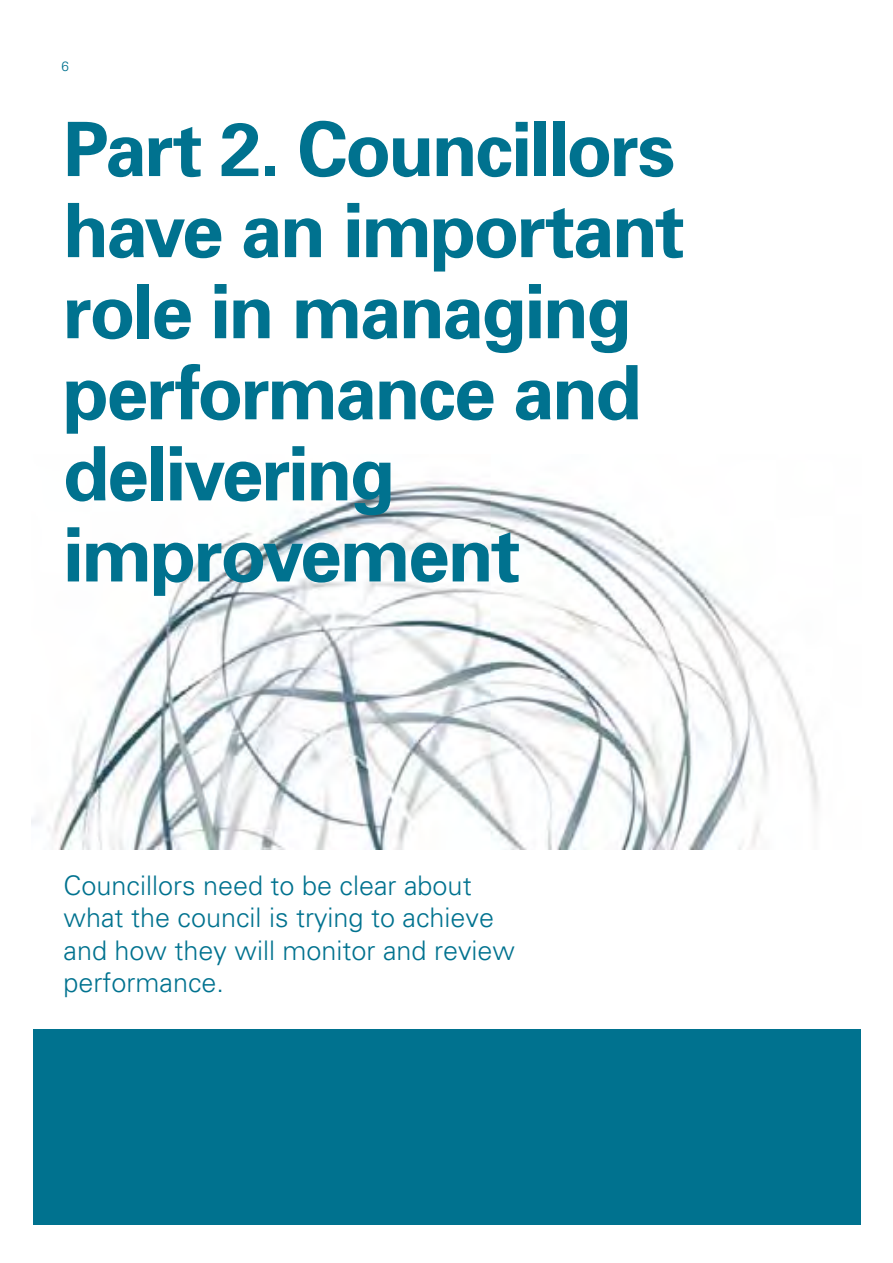
<style>
.page{position:relative;width:893px;height:1263px;background:#fff}
.page>*{position:absolute;margin:0;border:0;box-sizing:border-box;transform-origin:0 0}
.Chapter_heading{font:700 75px/81px "Univers";letter-spacing:-.035em;color:#00728f}
.Pull_quote{font:300 27px/32.4px "Univers";color:#00728f}
.t1{font:300 13.5px "Univers";color:#00728f}
</style>
<div class="page">
<img style="left:32px;top:481px;width:787px;height:368px">
<div style="left:33px;top:1029px;width:828px;height:195px;background:#00728f"></div>
<p class="t1" style="left:62px;top:58px;width:9px">6</p>
<h2 class="Chapter_heading" style="left:63px;top:109px;width:623px">Part 2. Councillors have an important role in managing performance and delivering improvement</h2>
<p class="Pull_quote" style="left:64px;top:869px;width:453px">Councillors need to be clear about what the council is trying to achieve and how they will monitor and review performance.</p>
</div>
